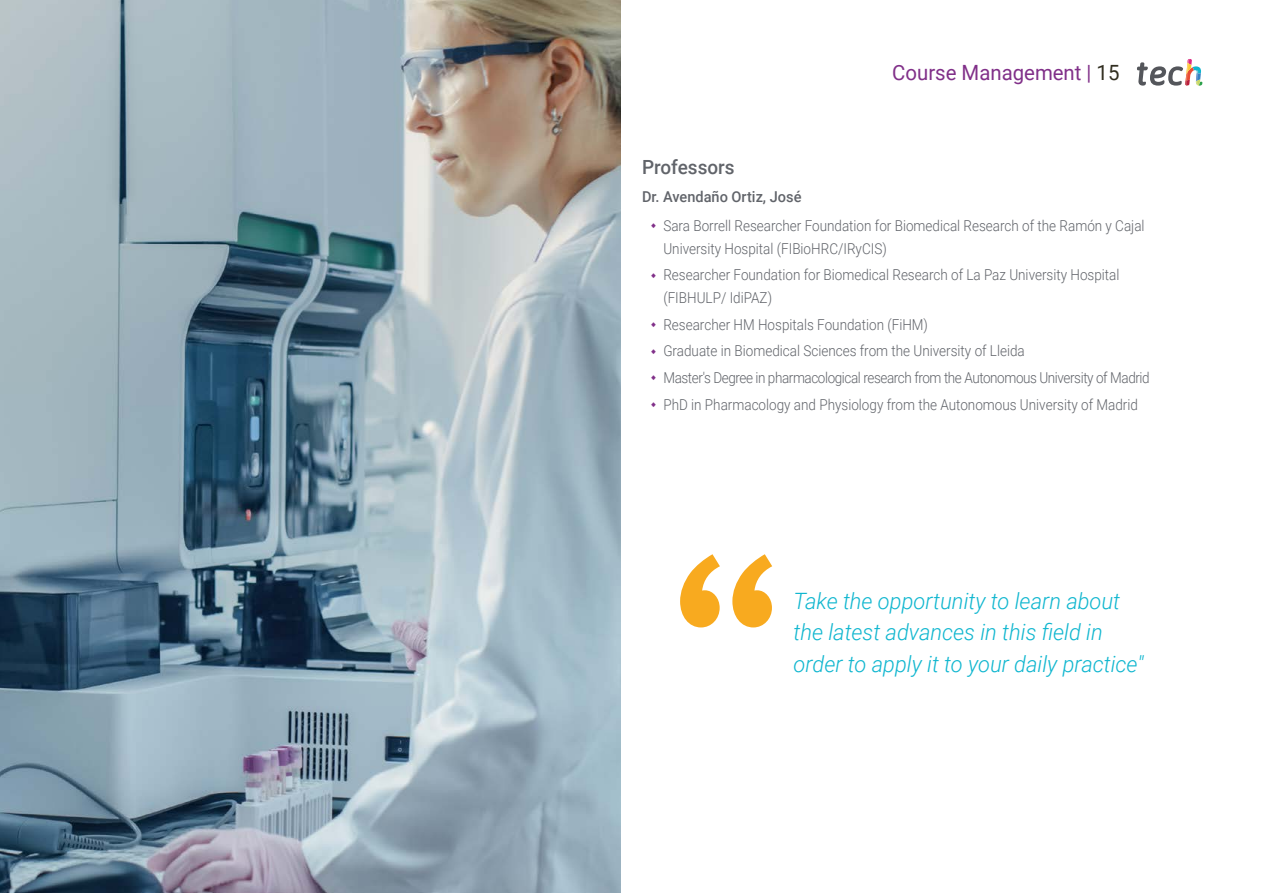
<style>
.page{position:relative;width:1263px;height:893px;background:#fff}
.page>*{position:absolute;margin:0;border:0;box-sizing:border-box;transform-origin:0 0}
.t1{font:italic 300 22.5px/31.5px "Roboto";color:#0fb6cf}
.t2{font:21px "Roboto";color:#813089}
.t3{font:500 19.5px "Roboto";color:#61646a}
.t4{font:300 15px/26.7px "Roboto";color:#61646a;scale:.9 1}
.t5{font:500 15px "Roboto";color:#61646a}
.s1{color:#312e20}
</style>
<div class="page">
<img style="left:0;top:0;width:621px;height:893px">
<svg style="left:680px;top:554px;width:92px;height:73px"></svg>
<svg style="left:1137px;top:59px;width:65px;height:27px"></svg>
<h2 class="t2" style="left:892px;top:57px;width:229px">Course Management | <span class="s1">15</span></h2>
<h3 class="t3" style="left:642px;top:153px;width:94px">Professors</h3>
<p class="t5" style="left:642px;top:186px;width:161px">Dr. Avendaño Ortiz, José</p>
<p class="t4" style="left:663px;top:214px;width:536px;line-height:22.5px">Sara Borrell Researcher Foundation for Biomedical Research of the Ramón y Cajal<br>University Hospital (FIBioHRC/IRyCIS)</p>
<p class="t4" style="left:663px;top:263px;width:508px;line-height:22.5px">Researcher Foundation for Biomedical Research of La Paz University Hospital (FIBHULP/ IdiPAZ)</p>
<p class="t4" style="left:663px;top:310px;width:542px">Researcher HM Hospitals Foundation (FiHM)<br>Graduate in Biomedical Sciences from the University of Lleida<br>Master's Degree in pharmacological research from the Autonomous University of Madrid PhD in Pharmacology and Physiology from the Autonomous University of Madrid</p>
<h1 class="t1" style="left:793px;top:584px;width:352px">Take the opportunity to learn about the latest advances in this field in order to apply it to your daily practice"</h1>
</div>
